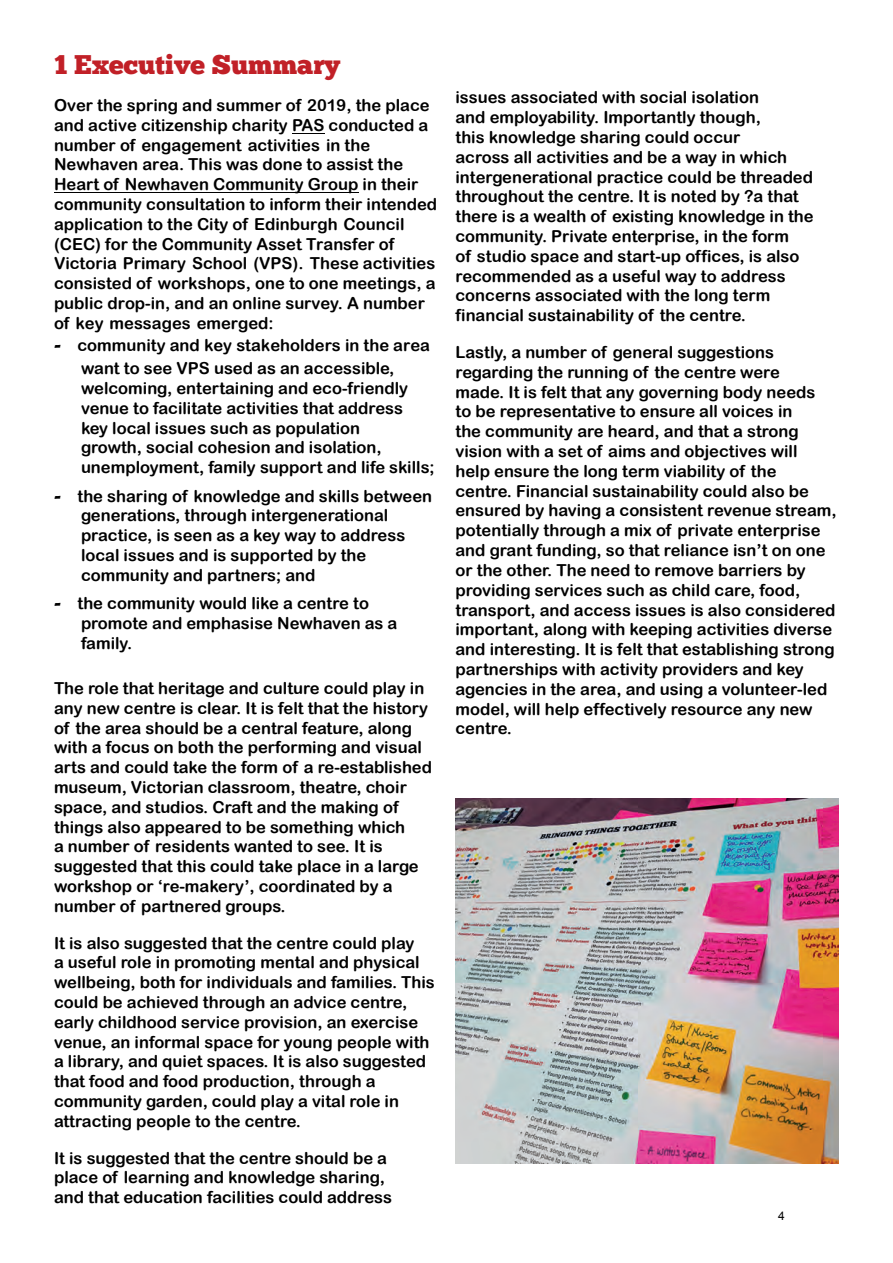
<style>
.page{position:relative;width:893px;height:1263px;background:#fff}
.page>*{position:absolute;margin:0;border:0;box-sizing:border-box;transform-origin:0 0}
.t1{font:27px "Chunk Five";color:#c12027}
.t2{font:16.5px/19.8px "Arial Rounded MT Bold";color:#000}
.t3{font:12px "Arial";color:#000}
.s1{font-family:"Berlin Sans FB Demi";font-weight:700}
</style>
<div class="page">
<hr style="left:54px;top:193px;width:304px;height:1px;background:#000">
<hr style="left:292px;top:133px;width:32px;height:1px;background:#000">
<img style="left:455px;top:798px;width:384px;height:365px">
<h1 class="t1" style="left:54px;top:49px;width:288px">1 Executive Summary</h1>
<p class="t2" style="left:54px;top:95px;width:385px">Over the spring and summer of 2019, the place and active citizenship charity PAS conducted a number of engagement activities in the Newhaven area. This was done to assist the Heart of Newhaven Community Group in their community consultation to inform their intended application to the City of Edinburgh Council (CEC) for the Community Asset Transfer of Victoria Primary School (VPS). These activities consisted of workshops, one to one meetings, a public drop-in, and an online survey. A number of key messages emerged:</p>
<p class="t2" style="left:54px;top:333px;width:377px;line-height:23.2px;text-align:center"><span class="s1">-</span> community and key stakeholders in the area want to see VPS used as an accessible,</p>
<p class="t2" style="left:81px;top:378px;width:355px">welcoming, entertaining and eco-friendly venue to facilitate activities that address<br>key local issues such as population<br>growth, social cohesion and isolation, unemployment, family support and life skills;</p>
<p class="t2" style="left:81px;top:486px;width:353px;text-indent:-27px"><span class="s1">-</span> the sharing of knowledge and skills between generations, through intergenerational practice, is seen as a key way to address local issues and is supported by the community and partners; and</p>
<p class="t2" style="left:81px;top:593px;width:318px;text-indent:-27px"><span class="s1">-</span> the community would like a centre to promote and emphasise Newhaven as a family.</p>
<p class="t2" style="left:54px;top:678px;width:380px">The role that heritage and culture could play in any new centre is clear. It is felt that the history of the area should be a central feature, along with a focus on both the performing and visual arts and could take the form of a re-established museum, Victorian classroom, theatre, choir space, and studios. Craft and the making of things also appeared to be something which<br>a number of residents wanted to see. It is suggested that this could take place in a large workshop or ‘re-makery’, coordinated by a number of partnered groups.</p>
<p class="t2" style="left:54px;top:933px;width:382px">It is also suggested that the centre could play<br>a useful role in promoting mental and physical wellbeing, both for individuals and families. This could be achieved through an advice centre, early childhood service provision, an exercise venue, an informal space for young people with a library, and quiet spaces. It is also suggested that food and food production, through a community garden, could play a vital role in attracting people to the centre.</p>
<p class="t2" style="left:54px;top:1148px;width:340px">It is suggested that the centre should be a place of learning and knowledge sharing, and that education facilities could address</p>
<p class="t2" style="left:455px;top:87px;width:360px">issues associated with social isolation<br>and employability. Importantly though,<br>this knowledge sharing could occur<br>across all activities and be a way in which intergenerational practice could be threaded throughout the centre. It is noted by ?a that there is a wealth of existing knowledge in the community. Private enterprise, in the form<br>of studio space and start-up offices, is also recommended as a useful way to address concerns associated with the long term financial sustainability of the centre.</p>
<p class="t2" style="left:455px;top:342px;width:383px">Lastly, a number of general suggestions regarding the running of the centre were<br>made. It is felt that any governing body needs<br>to be representative to ensure all voices in<br>the community are heard, and that a strong vision with a set of aims and objectives will<br>help ensure the long term viability of the centre. Financial sustainability could also be ensured by having a consistent revenue stream, potentially through a mix of private enterprise and grant funding, so that reliance isn’t on one or the other. The need to remove barriers by providing services such as child care, food, transport, and access issues is also considered important, along with keeping activities diverse and interesting. It is felt that establishing strong partnerships with activity providers and key agencies in the area, and using a volunteer-led model, will help effectively resource any new centre.</p>
<p class="t3" style="left:778px;top:1207px;width:8px">4</p>
</div>
